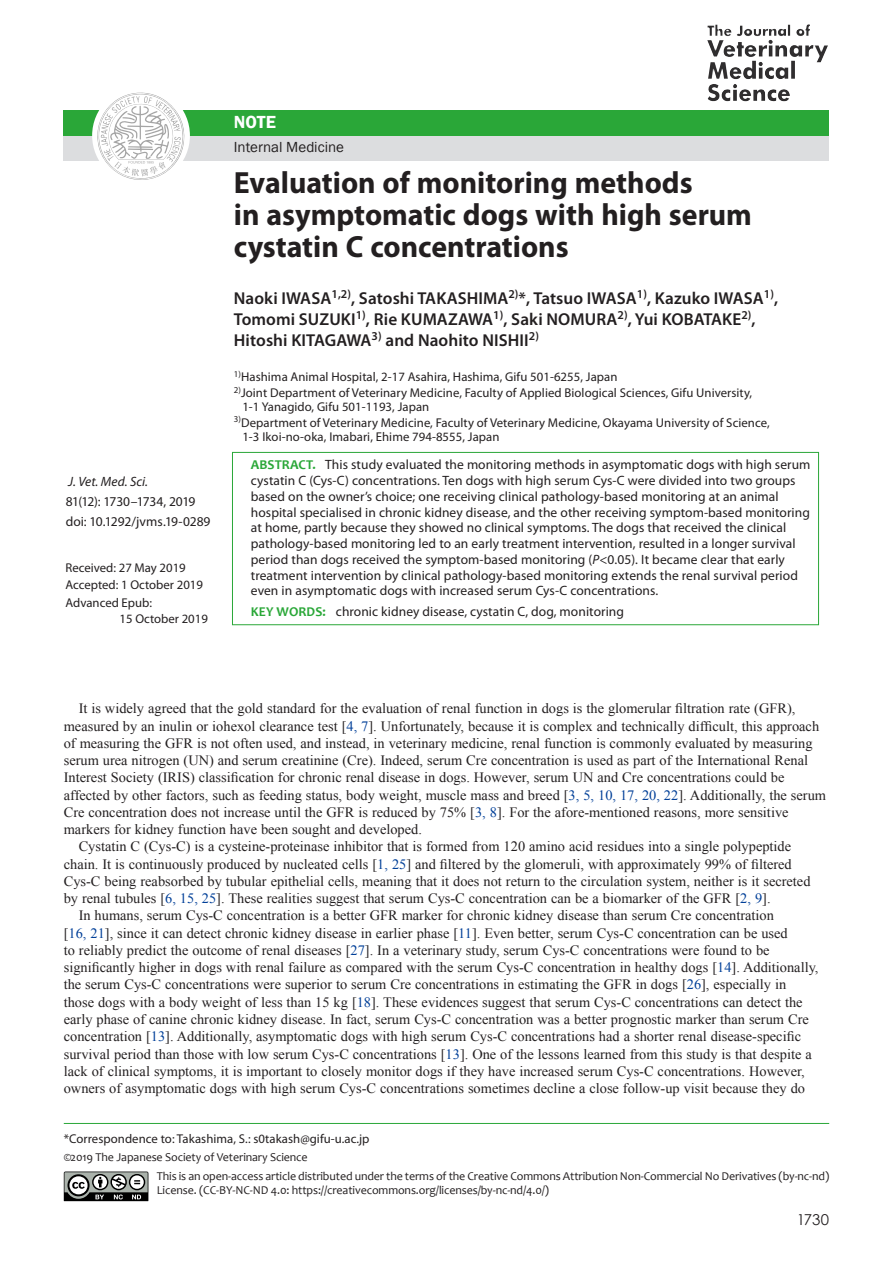
<style>
.page{position:relative;width:893px;height:1263px;background:#fff}
.page>*{position:absolute;margin:0;border:0;box-sizing:border-box;transform-origin:0 0}
.t1{font:700 30.75px/32.2px "Myriad Pro";color:#231f20}
.t2{font:600 18px "Franklin Gothic";color:#fff}
.t3{font:600 17.25px/21px "Myriad Pro";letter-spacing:.005em;color:#231f20}
.t4{font:15px "Franklin Gothic";color:#231f20}
.t5{font:15px "Century Gothic";color:#231f20}
.t6{font:14.25px "Times New Roman";color:#231f20}
.t7{font:13.5px/15.8px "Myriad Pro";letter-spacing:.005em;color:#231f20}
.t8{font:italic 13.5px "Myriad Pro";color:#231f20}
.t9{font:12.75px/17.9px "Myriad Pro";letter-spacing:.005em;color:#231f20}
.t10{font:12px/20px "Candara";letter-spacing:-.01em;color:#231f20}
.s1{font-family:"Candara";font-weight:700;color:#2aa738}
.s2{font-style:italic}
.s3{color:#003f98}
</style>
<div class="page">
<hr style="left:64px;top:1123px;width:765px;height:1px;background:#2aa738">
<div style="left:64px;top:136px;width:765px;height:25px;background:#dcdddf"></div>
<div style="left:64px;top:111px;width:765px;height:25px;background:#2aa738"></div>
<div style="left:92px;top:87px;width:98px;height:97px;background:#fff;border-radius:50%"></div>
<svg style="left:94px;top:92px;width:93px;height:88px"></svg>
<img style="left:707px;top:24px;width:106px;height:33px">
<div style="left:232px;top:452px;width:587px;height:173px;border:1px solid #2aa738"></div>
<svg style="left:64px;top:1171px;width:84px;height:30px"></svg>
<p class="t8" style="left:68px;top:473px;width:81px">J. Vet. Med. Sci.</p>
<p class="t7" style="left:66px;top:491px;width:146px;line-height:20px">81(12): 1730–1734, 2019 doi: 10.1292/jvms.19-0289</p>
<p class="t9" style="left:66px;top:558px;width:139px">Received: 27 May 2019<br>Accepted: 1 October 2019<br>Advanced Epub:</p>
<p class="t9" style="left:120px;top:610px;width:90px">15 October 2019</p>
<p class="t2" style="left:234px;top:111px;width:44px">NOTE</p>
<p class="t4" style="left:234px;top:138px;width:112px">Internal Medicine</p>
<h1 class="t1" style="left:234px;top:165px;width:520px">Evaluation of monitoring methods<br>in asymptomatic dogs with high serum cystatin C concentrations</h1>
<p class="t3" style="left:234px;top:287px;width:546px">Naoki IWASA<sup>1,2)</sup>, Satoshi TAKASHIMA<sup>2)</sup>*, Tatsuo IWASA<sup>1)</sup>, Kazuko IWASA<sup>1)</sup>,<br>Tomomi SUZUKI<sup>1)</sup>, Rie KUMAZAWA<sup>1)</sup>, Saki NOMURA<sup>2)</sup>, Yui KOBATAKE<sup>2)</sup>,<br>Hitoshi KITAGAWA<sup>3)</sup> and Naohito NISHII<sup>2)</sup></p>
<p class="t9" style="left:234px;top:369px;width:520px;line-height:15.6px"><sup>1)</sup>Hashima Animal Hospital, 2-17 Asahira, Hashima, Gifu 501-6255, Japan<br><sup>2)</sup>Joint Department of Veterinary Medicine, Faculty of Applied Biological Sciences, Gifu University,</p>
<p class="t9" style="left:234px;top:399px;width:537px;line-height:15.5px;text-indent:9px">1-1 Yanagido, Gifu 501-1193, Japan<br><sup>3)</sup>Department of Veterinary Medicine, Faculty of Veterinary Medicine, Okayama University of Science,</p>
<p class="t9" style="left:242px;top:427px;width:259px">1-3 Ikoi-no-oka, Imabari, Ehime 794-8555, Japan</p>
<p class="t7" style="left:251px;top:457px;width:561px"><span class="s1">ABSTRACT.</span> This study evaluated the monitoring methods in asymptomatic dogs with high serum cystatin C (Cys-C) concentrations. Ten dogs with high serum Cys-C were divided into two groups based on the owner’s choice; one receiving clinical pathology-based monitoring at an animal hospital specialised in chronic kidney disease, and the other receiving symptom-based monitoring at home, partly because they showed no clinical symptoms. The dogs that received the clinical pathology-based monitoring led to an early treatment intervention, resulted in a longer survival period than dogs received the symptom-based monitoring (<span class="s2">P</span>&lt;0.05). It became clear that early treatment intervention by clinical pathology-based monitoring extends the renal survival period even in asymptomatic dogs with increased serum Cys-C concentrations.</p>
<p class="t7" style="left:251px;top:604px;width:375px"><span class="s1">KEY WORDS:</span> chronic kidney disease, cystatin C, dog, monitoring</p>
<p class="t6" style="left:79px;top:699px;width:718px">It is widely agreed that the gold standard for the evaluation of renal function in dogs is the glomerular filtration rate (GFR),</p>
<p class="t6" style="left:64px;top:716px;width:757px">measured by an inulin or iohexol clearance test [<span class="s3">4, 7</span>]. Unfortunately, because it is complex and technically difficult, this approach</p>
<p class="t6" style="left:64px;top:733px;width:750px">of measuring the GFR is not often used, and instead, in veterinary medicine, renal function is commonly evaluated by measuring</p>
<p class="t6" style="left:64px;top:751px;width:746px">serum urea nitrogen (UN) and serum creatinine (Cre). Indeed, serum Cre concentration is used as part of the International Renal</p>
<p class="t6" style="left:64px;top:768px;width:722px">Interest Society (IRIS) classification for chronic renal disease in dogs. However, serum UN and Cre concentrations could be</p>
<p class="t6" style="left:64px;top:785px;width:764px">affected by other factors, such as feeding status, body weight, muscle mass and breed [<span class="s3">3, 5, 10, 17, 20, 22</span>]. Additionally, the serum</p>
<p class="t6" style="left:64px;top:802px;width:726px">Cre concentration does not increase until the GFR is reduced by 75% [<span class="s3">3, 8</span>]. For the afore-mentioned reasons, more sensitive</p>
<p class="t6" style="left:64px;top:820px;width:360px">markers for kidney function have been sought and developed.</p>
<p class="t6" style="left:79px;top:837px;width:714px">Cystatin C (Cys-C) is a cysteine-proteinase inhibitor that is formed from 120 amino acid residues into a single polypeptide</p>
<p class="t6" style="left:64px;top:854px;width:729px">chain. It is continuously produced by nucleated cells [<span class="s3">1, 25</span>] and filtered by the glomeruli, with approximately 99% of filtered</p>
<p class="t6" style="left:64px;top:871px;width:748px">Cys-C being reabsorbed by tubular epithelial cells, meaning that it does not return to the circulation system, neither is it secreted</p>
<p class="t6" style="left:64px;top:889px;width:708px">by renal tubules [<span class="s3">6, 15, 25</span>]. These realities suggest that serum Cys-C concentration can be a biomarker of the GFR [<span class="s3">2, 9</span>].</p>
<p class="t6" style="left:79px;top:906px;width:697px">In humans, serum Cys-C concentration is a better GFR marker for chronic kidney disease than serum Cre concentration</p>
<p class="t6" style="left:64px;top:923px;width:725px">[<span class="s3">16, 21</span>], since it can detect chronic kidney disease in earlier phase [<span class="s3">11</span>]. Even better, serum Cys-C concentration can be used</p>
<p class="t6" style="left:64px;top:940px;width:707px">to reliably predict the outcome of renal diseases [<span class="s3">27</span>]. In a veterinary study, serum Cys-C concentrations were found to be</p>
<p class="t6" style="left:64px;top:958px;width:756px">significantly higher in dogs with renal failure as compared with the serum Cys-C concentration in healthy dogs [<span class="s3">14</span>]. Additionally,</p>
<p class="t6" style="left:64px;top:975px;width:724px">the serum Cys-C concentrations were superior to serum Cre concentrations in estimating the GFR in dogs [<span class="s3">26</span>], especially in</p>
<p class="t6" style="left:64px;top:992px;width:740px">those dogs with a body weight of less than 15 kg [<span class="s3">18</span>]. These evidences suggest that serum Cys-C concentrations can detect the</p>
<p class="t6" style="left:64px;top:1010px;width:747px">early phase of canine chronic kidney disease. In fact, serum Cys-C concentration was a better prognostic marker than serum Cre</p>
<p class="t6" style="left:64px;top:1027px;width:739px">concentration [<span class="s3">13</span>]. Additionally, asymptomatic dogs with high serum Cys-C concentrations had a shorter renal disease-specific</p>
<p class="t6" style="left:64px;top:1044px;width:749px">survival period than those with low serum Cys-C concentrations [<span class="s3">13</span>]. One of the lessons learned from this study is that despite a</p>
<p class="t6" style="left:64px;top:1061px;width:743px">lack of clinical symptoms, it is important to closely monitor dogs if they have increased serum Cys-C concentrations. However,</p>
<p class="t6" style="left:64px;top:1079px;width:743px">owners of asymptomatic dogs with high serum Cys-C concentrations sometimes decline a close follow-up visit because they do</p>
<p class="t9" style="left:64px;top:1129px;width:307px">*Correspondence to: Takashima, S.: s0takash@gifu-u.ac.jp</p>
<p class="t10" style="left:157px;top:1146px;width:674px;text-indent:-93px">©2019 The Japanese Society of Veterinary Science<br>This is an open-access article distributed under the terms of the Creative Commons Attribution Non-Commercial No Derivatives (by-nc-nd)</p>
<p class="t10" style="left:157px;top:1180px;width:394px">License. (CC-BY-NC-ND 4.0: https://creativecommons.org/licenses/by-nc-nd/4.0/)</p>
<p class="t5" style="left:797px;top:1209px;width:34px">1730</p>
</div>
